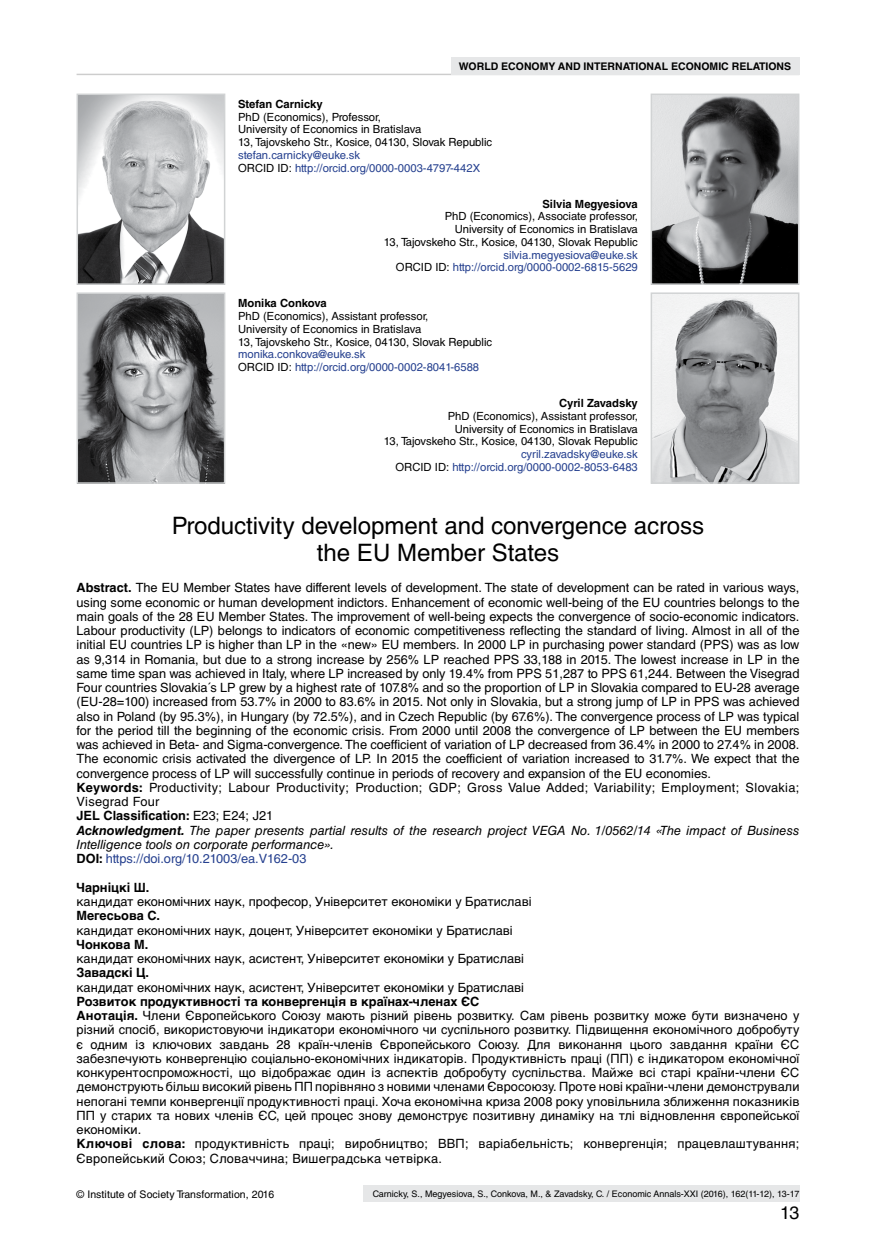
<style>
.page{position:relative;width:876px;height:1246px;background:#fff}
.page>*{position:absolute;margin:0;border:0;box-sizing:border-box;transform-origin:0 0}
.t1{font:24px/27px "Helvetica C";color:#000;text-align:center}
.t2{font:18px "Helvetica C";color:#000}
.t3{font:12.75px/14.2px "Helvetica C";color:#000}
.t4{font:700 12.75px "Helvetica C";color:#000}
.t5{font:11.25px/12.8px "Helvetica C";color:#000}
.t6{font:11.25px/12.8px "Helvetica C";color:#25408f}
.t7{font:700 11.25px "Helvetica C";color:#000}
.t8{font:700 10.5px "Helvetica C";color:#000}
.t9{font:10.5px "Helvetica C";letter-spacing:.01em;color:#000}
.t10{font:9px "Helvetica C";color:#000}
.s1{color:#000}
.s2{font-weight:700}
.s3{font-weight:700;font-style:italic}
.s4{font-style:italic}
.s5{color:#25408f}
</style>
<div class="page">
<hr style="left:77px;top:74px;width:722px;height:1px;background:#000">
<div style="left:451px;top:57px;width:348px;height:17px;background:#e6e7e8"></div>
<div style="left:363px;top:1185px;width:436px;height:17px;background:#e6e7e8"></div>
<img style="left:80px;top:97px;width:142px;height:185px">
<div style="left:77px;top:94px;width:148px;height:191px;border:2px solid #d1d3d4"></div>
<img style="left:80px;top:295px;width:142px;height:186px">
<div style="left:77px;top:292px;width:148px;height:192px;border:2px solid #d1d3d4"></div>
<img style="left:654px;top:97px;width:142px;height:185px">
<div style="left:651px;top:94px;width:148px;height:191px;border:2px solid #d1d3d4"></div>
<img style="left:654px;top:295px;width:142px;height:186px">
<div style="left:651px;top:292px;width:148px;height:192px;border:2px solid #d1d3d4"></div>
<p class="t8" style="left:459px;top:60px;width:334px">WORLD ECONOMY AND INTERNATIONAL ECONOMIC RELATIONS</p>
<p class="t7" style="left:238px;top:97px;width:86px">Stefan Carnicky</p>
<p class="t5" style="left:238px;top:110px;width:256px">PhD (Economics), Professor,<br>University of Economics in Bratislava<br>13, Tajovskeho Str., Kosice, 04130, Slovak Republic</p>
<p class="t6" style="left:238px;top:149px;width:244px">stefan.carnicky@euke.sk<br><span class="s1">ORCID ID:</span> http://orcid.org/0000-0003-4797-442X</p>
<p class="t7" style="left:542px;top:197px;width:97px">Silvia Megyesiova</p>
<p class="t5" style="left:384px;top:210px;width:256px;text-align:right">PhD (Economics), Associate professor,<br>University of Economics in Bratislava<br>13, Tajovskeho Str., Kosice, 04130, Slovak Republic</p>
<p class="t6" style="left:396px;top:248px;width:243px;text-align:right">silvia.megyesiova@euke.sk<br><span class="s1">ORCID ID:</span> http://orcid.org/0000-0002-6815-5629</p>
<p class="t7" style="left:238px;top:297px;width:90px">Monika Conkova</p>
<p class="t5" style="left:238px;top:310px;width:256px">PhD (Economics), Assistant professor,<br>University of Economics in Bratislava<br>13, Tajovskeho Str., Kosice, 04130, Slovak Republic</p>
<p class="t6" style="left:238px;top:348px;width:243px">monika.conkova@euke.sk<br><span class="s1">ORCID ID:</span> http://orcid.org/0000-0002-8041-6588</p>
<p class="t7" style="left:559px;top:397px;width:80px">Cyril Zavadsky</p>
<p class="t5" style="left:384px;top:409px;width:256px;text-align:right">PhD (Economics), Assistant professor,<br>University of Economics in Bratislava<br>13, Tajovskeho Str., Kosice, 04130, Slovak Republic</p>
<p class="t6" style="left:395px;top:448px;width:244px;text-align:right">cyril.zavadsky@euke.sk<br><span class="s1">ORCID ID:</span> http://orcid.org/0000-0002-8053-6483</p>
<h1 class="t1" style="left:172px;top:512px;width:534px">Productivity development and convergence across the EU Member States</h1>
<p class="t3" style="left:77px;top:581px;width:724px"><span class="s2">Abstract.</span> The EU Member States have different levels of development. The state of development can be rated in various ways, using some economic or human development indictors. Enhancement of economic well-being of the EU countries belongs to the main goals of the 28 EU Member States. The improvement of well-being expects the convergence of socio-economic indicators.<br>Labour productivity (LP) belongs to indicators of economic competitiveness reflecting the standard of living. Almost in all of the initial EU countries LP is higher than LP in the «new» EU members. In 2000 LP in purchasing power standard (PPS) was as low as 9,314 in Romania, but due to a strong increase by 256% LP reached PPS 33,188 in 2015. The lowest increase in LP in the same time span was achieved in Italy, where LP increased by only 19.4% from PPS 51,287 to PPS 61,244. Between the Visegrad Four countries Slovakia´s LP grew by a highest rate of 107.8% and so the proportion of LP in Slovakia compared to EU-28 average (EU-28=100) increased from 53.7% in 2000 to 83.6% in 2015. Not only in Slovakia, but a strong jump of LP in PPS was achieved also in Poland (by 95.3%), in Hungary (by 72.5%), and in Czech Republic (by 67.6%). The convergence process of LP was typical for the period till the beginning of the economic crisis. From 2000 until 2008 the convergence of LP between the EU members was achieved in Beta- and Sigma-convergence. The coefficient of variation of LP decreased from 36.4% in 2000 to 27.4% in 2008.<br>The economic crisis activated the divergence of LP. In 2015 the coefficient of variation increased to 31.7%. We expect that the convergence process of LP will successfully continue in periods of recovery and expansion of the EU economies.<br><span class="s2">Keywords:</span> Productivity; Labour Productivity; Production; GDP; Gross Value Added; Variability; Employment; Slovakia; Visegrad Four<br><span class="s2">JEL Classification:</span> E23; E24; J21<br><span class="s3">Acknowledgment.</span> <span class="s4">The paper presents partial results of the research project VEGA No. 1/0562/14 «The impact of Business Intelligence tools on corporate performance».<br></span><span class="s2">DOI:</span> <span class="s5">https://doi.org/10.21003/ea.V162-03</span></p>
<p class="t4" style="left:77px;top:880px;width:74px">Чарніцкі Ш.</p>
<p class="t3" style="left:77px;top:894px;width:456px">кандидат економічних наук, професор, Університет економіки у Братиславі</p>
<p class="t4" style="left:77px;top:908px;width:85px">Мегесьова С.</p>
<p class="t3" style="left:77px;top:923px;width:438px">кандидат економічних наук, доцент, Університет економіки у Братиславі</p>
<p class="t4" style="left:77px;top:937px;width:73px">Чонкова М.</p>
<p class="t3" style="left:77px;top:951px;width:449px">кандидат економічних наук, асистент, Університет економіки у Братиславі</p>
<p class="t4" style="left:77px;top:965px;width:74px">Завадскі Ц.</p>
<p class="t3" style="left:77px;top:980px;width:449px">кандидат економічних наук, асистент, Університет економіки у Братиславі</p>
<p class="t3" style="left:77px;top:994px;width:724px"><span class="s2">Розвиток продуктивності та конвергенція в країнах-членах ЄС<br>Анотація.</span> Члени Європейського Союзу мають різний рівень розвитку. Сам рівень розвитку може бути визначено у різний спосіб, використовуючи індикатори економічного чи суспільного розвитку. Підвищення економічного добробуту є одним із ключових завдань 28 країн-членів Європейського Союзу. Для виконання цього завдання країни ЄС забезпечують конвергенцію соціально-економічних індикаторів. Продуктивність праці (ПП) є індикатором економічної конкурентоспроможності, що відображає один із аспектів добробуту суспільства. Майже всі старі країни-члени ЄС демонструють більш високий рівень ПП порівняно з новими членами Євросоюзу. Проте нові країни-члени демонстрували непогані темпи конвергенції продуктивності праці. Хоча економічна криза 2008 року уповільнила зближення показників ПП у старих та нових членів ЄС, цей процес знову демонструє позитивну динаміку на тлі відновлення європейської економіки.<br><span class="s2">Ключові слова:</span> продуктивність праці; виробництво; ВВП; варіабельність; конвергенція; працевлаштування; Європейський Союз; Словаччина; Вишеградська четвірка.</p>
<p class="t9" style="left:77px;top:1188px;width:199px">© Institute of Society Transformation, 2016</p>
<p class="t10" style="left:373px;top:1189px;width:428px">Carnicky, S., Megyesiova, S., Conkova, M., &amp; Zavadsky, C. / Economic Annals-XXI (2016), 162(11-12), 13-17</p>
<h2 class="t2" style="left:780px;top:1203px;width:21px">13</h2>
</div>
